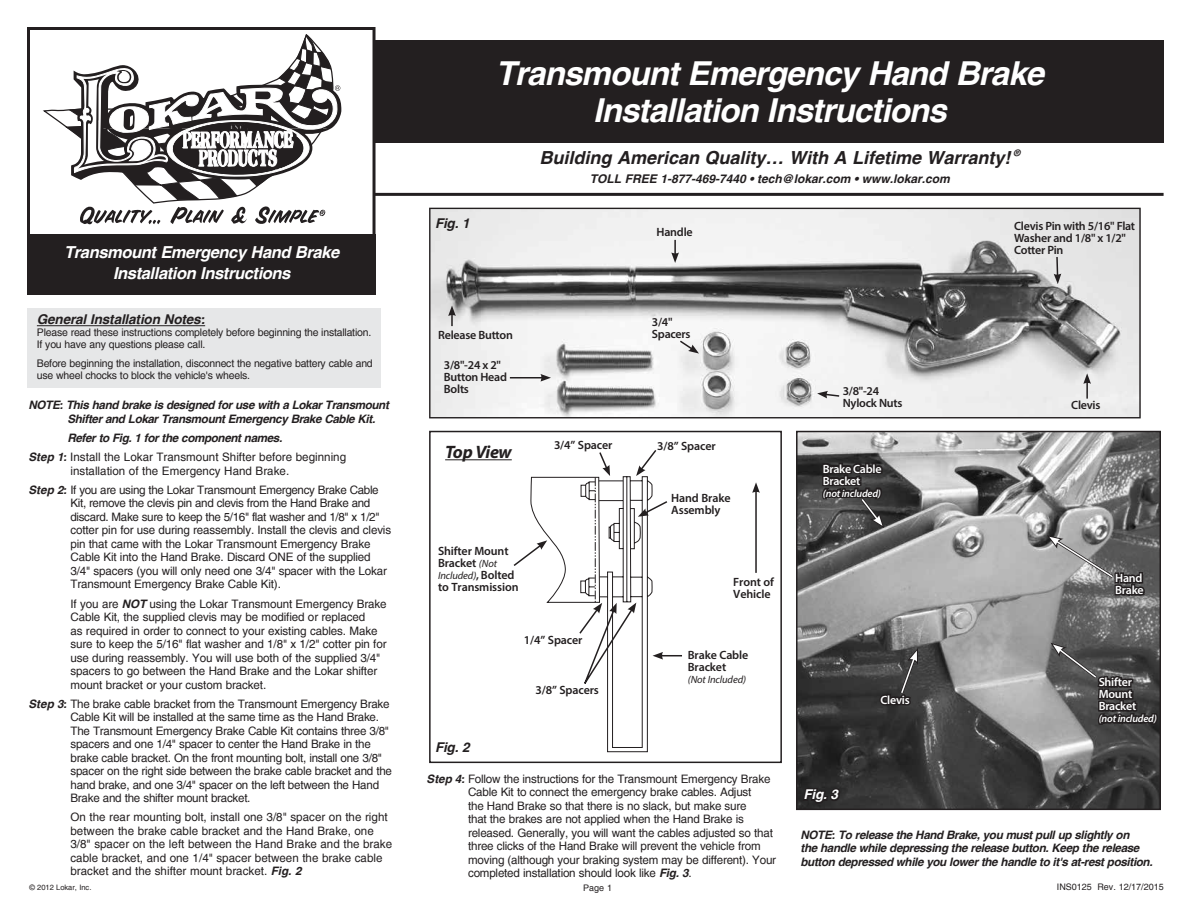
<style>
.page{position:relative;width:1188px;height:918px;background:#fff}
.page>*{position:absolute;margin:0;border:0;box-sizing:border-box;transform-origin:0 0}
.t1{font:italic 700 33px/37.5px "Helvetica";letter-spacing:-.025em;color:#fff;text-align:center}
.t2{font:italic 700 18px "Helvetica";color:#231f20}
.t3{font:italic 700 18px "Myriad Pro";letter-spacing:-.025em;color:#231f20}
.t4{font:italic 700 16.5px/21px "Helvetica";letter-spacing:-.025em;color:#fff;text-align:center}
.t5{font:italic 700 13.5px "Helvetica";letter-spacing:-.01em;color:#231f20}
.t6{font:italic 700 13.5px "Helvetica";color:#fff}
.t7{font:600 12px/12px "Myriad Pro";letter-spacing:-.01em;color:#231f20}
.t8{font:italic 700 12px "Helvetica";color:#231f20}
.t9{font:600 12px/12px "Myriad Pro";letter-spacing:-.02em;color:#fff}
.t10{font:11.7px/13.5px "Helvetica";letter-spacing:-.02em;color:#231f20}
.t11{font:11.7px/13.5px "Helvetica";color:#231f20}
.t12{font:italic 700 11.7px/13.5px "Helvetica";letter-spacing:-.03em;color:#231f20}
.t13{font:10.5px/12px "Helvetica";letter-spacing:-.02em;color:#231f20}
.t14{font:italic 10.5px "Myriad Pro";letter-spacing:-.01em;color:#231f20}
.t15{font:italic 600 10.5px "Myriad Pro";letter-spacing:-.02em;color:#fff}
.t16{font:9px "Helvetica";color:#231f20}
.t17{font:italic 700 9px "Helvetica";color:#231f20}
.t18{font:7.5px "Helvetica";color:#231f20}
.s1{font-weight:700;font-style:italic}
.s2{font-weight:400;font-style:italic;font-size:10.5px}
.s3{font-weight:600;font-style:normal;font-size:12px}
</style>
<div class="page">
<img style="left:431px;top:210px;width:708px;height:206px">
<div style="left:429px;top:208px;width:712px;height:210px;border:1px solid #231f20"></div>
<img style="left:799px;top:434px;width:359px;height:373px">
<div style="left:796px;top:431px;width:365px;height:379px;border:2px solid #231f20"></div>
<div style="left:429px;top:431px;width:353px;height:332px;border:2px solid #231f20"></div>
<div style="left:364px;top:41px;width:800px;height:102px;background:#231f20"></div>
<hr style="left:366px;top:193px;width:798px;height:3px;background:#231f20">
<div style="left:28px;top:28px;width:346px;height:263px;background:#fff"></div>
<svg style="left:66px;top:34px;width:275px;height:190px"></svg>
<div style="left:27px;top:27px;width:349px;height:266px;border:3px solid #231f20"></div>
<div style="left:27px;top:234px;width:348px;height:60px;background:#231f20"></div>
<div style="left:27px;top:308px;width:353px;height:79px;background:#e6e7e8"></div>
<hr style="left:37px;top:325px;width:168px;height:1px;background:#231f20">
<hr style="left:445px;top:459px;width:67px;height:1px;background:#231f20">
<svg style="left:1054px;top:255px;width:7px;height:29px"></svg>
<svg style="left:678px;top:339px;width:21px;height:15px"></svg>
<svg style="left:817px;top:391px;width:24px;height:7px"></svg>
<svg style="left:1083px;top:373px;width:8px;height:26px"></svg>
<svg style="left:448px;top:306px;width:8px;height:20px"></svg>
<svg style="left:671px;top:240px;width:8px;height:23px"></svg>
<hr style="left:755px;top:491px;width:2px;height:82px;background:#231f20">
<svg style="left:752px;top:482px;width:8px;height:11px"></svg>
<hr style="left:510px;top:377px;width:33px;height:2px;background:#231f20">
<svg style="left:540px;top:374px;width:11px;height:8px"></svg>
<svg style="left:513px;top:450px;width:169px;height:303px"></svg>
<svg style="left:801px;top:786px;width:41px;height:20px"></svg>
<svg style="left:878px;top:648px;width:40px;height:82px;background:#3e3e3e"></svg>
<svg style="left:820px;top:431px;width:64px;height:97px;background:#5e5d5d"></svg>
<svg style="left:1047px;top:535px;width:99px;height:72px;background:#7c7b7c"></svg>
<svg style="left:1051px;top:643px;width:108px;height:109px;background:#575757"></svg>
<h1 class="t1" style="left:496px;top:55px;width:550px">Transmount Emergency Hand Brake<br>Installation Instructions</h1>
<p class="t17" style="left:1013px;top:148px;width:8px">®</p>
<h2 class="t2" style="left:540px;top:147px;width:473px">Building American Quality… With A Lifetime Warranty!</h2>
<h3 class="t4" style="left:64px;top:242px;width:277px">Transmount Emergency Hand Brake<br>Installation Instructions</h3>
<p class="t5" style="left:37px;top:312px;width:170px">General Installation Notes:</p>
<p class="t13" style="left:37px;top:327px;width:336px">Please read these instructions completely before beginning the installation.<br>If you have any questions please call.</p>
<p class="t13" style="left:37px;top:358px;width:337px">Before beginning the installation, disconnect the negative battery cable and use wheel chocks to block the vehicle's wheels.</p>
<p class="t12" style="left:68px;top:399px;width:323px;text-indent:-39px">NOTE: This hand brake is designed for use with a Lokar Transmount<br>Shifter and Lokar Transmount Emergency Brake Cable Kit.</p>
<p class="t11" style="left:29px;top:428px;width:319px;line-height:19.2px;text-indent:39px"><span class="s1">Refer to Fig. 1 for the component names.<br>Step 1:</span> Install the Lokar Transmount Shifter before beginning</p>
<p class="t10" style="left:29px;top:461px;width:352px;line-height:19.2px;text-indent:42px">installation of the Emergency Hand Brake.<br><span class="s1">Step 2:</span> If you are using the Lokar Transmount Emergency Brake Cable</p>
<p class="t10" style="left:71px;top:497px;width:322px">Kit, remove the clevis pin and clevis from the Hand Brake and discard. Make sure to keep the 5/16" flat washer and 1/8" x 1/2" cotter pin for use during reassembly. Install the clevis and clevis pin that came with the Lokar Transmount Emergency Brake Cable Kit into the Hand Brake. Discard ONE of the supplied 3/4" spacers (you will only need one 3/4" spacer with the Lokar Transmount Emergency Brake Cable Kit).</p>
<p class="t10" style="left:71px;top:597px;width:318px">If you are <span class="s1">NOT</span> using the Lokar Transmount Emergency Brake Cable Kit, the supplied clevis may be modified or replaced<br>as required in order to connect to your existing cables. Make sure to keep the 5/16" flat washer and 1/8" x 1/2" cotter pin for use during reassembly. You will use both of the supplied 3/4" spacers to go between the Hand Brake and the Lokar shifter mount bracket or your custom bracket.</p>
<p class="t10" style="left:71px;top:697px;width:323px;text-indent:-42px"><span class="s1">Step 3:</span> The brake cable bracket from the Transmount Emergency Brake Cable Kit will be installed at the same time as the Hand Brake.<br>The Transmount Emergency Brake Cable Kit contains three 3/8" spacers and one 1/4" spacer to center the Hand Brake in the brake cable bracket. On the front mounting bolt, install one 3/8" spacer on the right side between the brake cable bracket and the hand brake, and one 3/4" spacer on the left between the Hand Brake and the shifter mount bracket.</p>
<p class="t11" style="left:71px;top:811px;width:323px">On the rear mounting bolt, install one 3/8" spacer on the right between the brake cable bracket and the Hand Brake, one 3/8" spacer on the left between the Hand Brake and the brake cable bracket, and one 1/4" spacer between the brake cable bracket and the shifter mount bracket. <span class="s1">Fig. 2</span></p>
<p class="t5" style="left:435px;top:215px;width:36px">Fig. 1</p>
<p class="t7" style="left:438px;top:328px;width:76px">Release Button</p>
<p class="t7" style="left:444px;top:359px;width:65px">3/8"-24 x 2"<br>Button Head<br>Bolts</p>
<h2 class="t3" style="left:445px;top:440px;width:68px">Top View</h2>
<p class="t7" style="left:438px;top:544px;width:72px">Shifter Mount<br>Bracket <span class="s2">(Not</span></p>
<p class="t14" style="left:438px;top:569px;width:78px">Included)<span class="s3">, Bolted</span></p>
<p class="t7" style="left:438px;top:580px;width:82px">to Transmission</p>
<p class="t8" style="left:590px;top:172px;width:362px">TOLL FREE 1-877-469-7440 • tech@lokar.com • www.lokar.com</p>
<p class="t7" style="left:657px;top:225px;width:38px">Handle</p>
<p class="t7" style="left:652px;top:315px;width:40px">3/4"<br>Spacers</p>
<p class="t7" style="left:554px;top:438px;width:60px">3/4” Spacer</p>
<p class="t7" style="left:657px;top:440px;width:60px">3/8” Spacer</p>
<p class="t7" style="left:671px;top:491px;width:61px">Hand Brake<br>Assembly</p>
<p class="t7" style="left:733px;top:576px;width:42px">Front of<br>Vehicle</p>
<p class="t7" style="left:843px;top:385px;width:61px">3/8"-24<br>Nylock Nuts</p>
<p class="t9" style="left:823px;top:462px;width:60px">Brake Cable<br>Bracket</p>
<p class="t15" style="left:823px;top:486px;width:60px">(not included)</p>
<p class="t5" style="left:435px;top:740px;width:36px">Fig. 2</p>
<p class="t7" style="left:524px;top:633px;width:60px">1/4” Spacer</p>
<p class="t7" style="left:535px;top:684px;width:65px">3/8” Spacers</p>
<p class="t7" style="left:688px;top:649px;width:62px">Brake Cable<br>Bracket</p>
<p class="t14" style="left:688px;top:673px;width:60px">(Not Included)</p>
<p class="t9" style="left:881px;top:694px;width:31px">Clevis</p>
<p class="t7" style="left:1014px;top:220px;width:123px">Clevis Pin with 5/16" Flat<br>Washer and 1/8" x 1/2"<br>Cotter Pin</p>
<p class="t7" style="left:1071px;top:399px;width:31px">Clevis</p>
<p class="t9" style="left:1115px;top:572px;width:30px">Hand<br>Brake</p>
<p class="t9" style="left:1099px;top:676px;width:39px">Shifter<br>Mount<br>Bracket</p>
<p class="t15" style="left:1099px;top:712px;width:60px">(not included)</p>
<p class="t10" style="left:468px;top:772px;width:310px;text-indent:-41px"><span class="s1">Step 4:</span> Follow the instructions for the Transmount Emergency Brake Cable Kit to connect the emergency brake cables. Adjust<br>the Hand Brake so that there is no slack, but make sure<br>that the brakes are not applied when the Hand Brake is released. Generally, you will want the cables adjusted so that three clicks of the Hand Brake will prevent the vehicle from moving (although your braking system may be different). Your completed installation should look like <span class="s1">Fig. 3</span>.</p>
<p class="t6" style="left:803px;top:787px;width:36px">Fig. 3</p>
<p class="t12" style="left:801px;top:828px;width:354px">NOTE: To release the Hand Brake, you must pull up slightly on<br>the handle while depressing the release button. Keep the release button depressed while you lower the handle to it's at-rest position.</p>
<p class="t18" style="left:29px;top:883px;width:64px">© 2012 Lokar, Inc.</p>
<p class="t16" style="left:583px;top:883px;width:30px">Page 1</p>
<p class="t16" style="left:1057px;top:882px;width:108px">INS0125 Rev. 12/17/2015</p>
</div>
